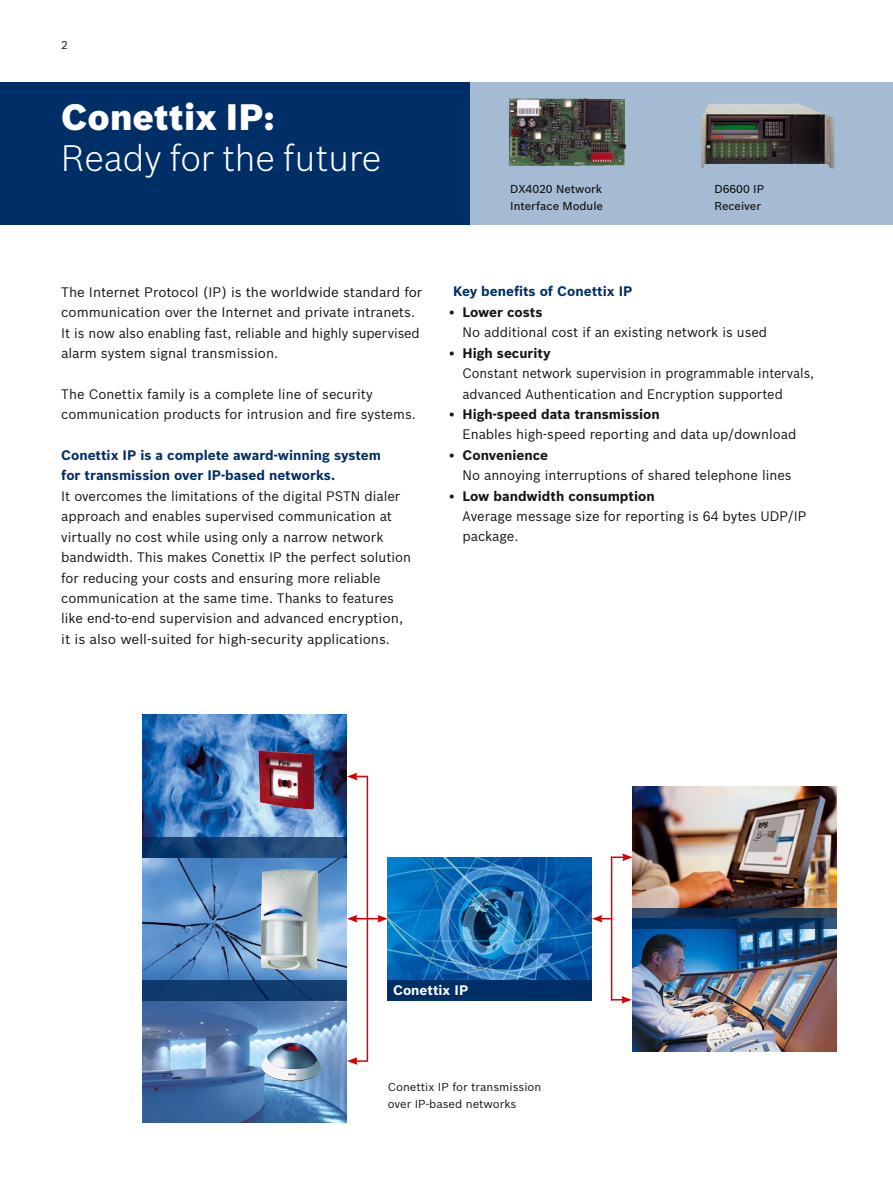
<style>
.page{position:relative;width:893px;height:1191px;background:#fff}
.page>*{position:absolute;margin:0;border:0;box-sizing:border-box;transform-origin:0 0}
.Headline_Light_24_9_6_Bosch_Blue_100{font:300 36px "Bosch Sans";color:#fff}
.Headline_Light_24_9_6_Bosch_Blue_100-2{font:900 36px "Bosch Sans";color:#fff}
.Copy_9_4_8{font:13.5px/20.4px "Bosch Sans";color:#151518}
.Head_Copy_9_4_8_Bosch_Blue_100{font:700 13.5px/20.4px "Bosch Sans";color:#002e67}
.Copy_9_4_8-2{font:13.5px/20.4px "Bosch Sans";color:#151518;scale:.95 1}
.Head_Copy_9_4_8_Black{font:700 13.5px "Bosch Sans";color:#151518}
.Copy_9_4_8-3{font:700 13.5px "Bosch Sans";color:#151518}
.Head_Copy_9_4_8_Bosch_Blue_100-2{font:700 13.5px "Bosch Sans";color:#fff}
.Caption_7_5_4_Black{font:11.25px "Bosch Sans";color:#151518}
.Caption_7_5_4_White{font:500 11.25px "Bosch Sans";color:#151518}
</style>
<div class="page">
<img style="left:388px;top:857px;width:204px;height:123px">
<img style="left:143px;top:857px;width:204px;height:123px">
<svg style="left:143px;top:1000px;width:204px;height:123px;background:#5c83b3"></svg>
<svg style="left:143px;top:714px;width:204px;height:123px;background:#4e7cb4"></svg>
<img style="left:280px;top:754px;width:35px;height:55px">
<img style="left:261px;top:1042px;width:61px;height:39px">
<img style="left:261px;top:869px;width:57px;height:101px">
<hr style="left:367px;top:776px;width:1px;height:285px;background:#d70004">
<svg style="left:347px;top:1057px;width:20px;height:7px"></svg>
<svg style="left:347px;top:772px;width:20px;height:8px"></svg>
<svg style="left:143px;top:837px;width:204px;height:20px;background:#1b4473"></svg>
<div style="left:143px;top:980px;width:204px;height:20px;background:#103c6f"></div>
<div style="left:388px;top:980px;width:204px;height:20px;background:#002e67"></div>
<div style="left:469px;top:82px;width:424px;height:143px;background:#a5bad3"></div>
<img style="left:701px;top:103px;width:134px;height:66px">
<img style="left:509px;top:98px;width:118px;height:68px">
<div style="left:0;top:82px;width:469px;height:143px;background:#002e67"></div>
<img style="left:633px;top:786px;width:204px;height:122px">
<svg style="left:611px;top:996px;width:21px;height:7px"></svg>
<img style="left:633px;top:929px;width:204px;height:122px">
<svg style="left:633px;top:908px;width:204px;height:21px;background:#15355a"></svg>
<svg style="left:347px;top:915px;width:41px;height:7px"></svg>
<svg style="left:592px;top:915px;width:19px;height:7px"></svg>
<hr style="left:611px;top:856px;width:1px;height:144px;background:#d70004">
<svg style="left:611px;top:853px;width:22px;height:8px"></svg>
<p class="Caption_7_5_4_Black" style="left:61px;top:38px;width:8px">2</p>
<p class="Headline_Light_24_9_6_Bosch_Blue_100-2" style="left:61px;top:95px;width:215px">Conettix IP:</p>
<p class="Headline_Light_24_9_6_Bosch_Blue_100" style="left:61px;top:136px;width:321px">Ready for the future</p>
<p class="Caption_7_5_4_White" style="left:510px;top:182px;width:93px">DX4020 Network</p>
<p class="Caption_7_5_4_White" style="left:510px;top:199px;width:94px">Interface Module</p>
<p class="Caption_7_5_4_White" style="left:714px;top:182px;width:51px">D6600 IP</p>
<p class="Caption_7_5_4_White" style="left:714px;top:199px;width:48px">Receiver</p>
<p class="Copy_9_4_8" style="left:61px;top:281px;width:363px">The Internet Protocol (IP) is the worldwide standard for communication over the Internet and private intranets.<br>It is now also enabling fast, reliable and highly supervised alarm system signal transmission.</p>
<p class="Copy_9_4_8" style="left:61px;top:383px;width:313px">The Conettix family is a complete line of security</p>
<p class="Copy_9_4_8" style="left:61px;top:404px;width:356px">communication products for intrusion and fire systems.</p>
<p class="Head_Copy_9_4_8_Bosch_Blue_100" style="left:61px;top:445px;width:321px">Conettix IP is a complete award-winning system for transmission over IP-based networks.</p>
<p class="Copy_9_4_8" style="left:61px;top:485px;width:351px">It overcomes the limitations of the digital PSTN dialer approach and enables supervised communication at virtually no cost while using only a narrow network bandwidth. This makes Conettix IP the perfect solution for reducing your costs and ensuring more reliable communication at the same time. Thanks to features like end-to-end supervision and advanced encryption, it is also well-suited for high-security applications.</p>
<p class="Head_Copy_9_4_8_Bosch_Blue_100" style="left:453px;top:281px;width:181px">Key benefits of Conettix IP</p>
<p class="Head_Copy_9_4_8_Black" style="left:449px;top:303px;width:95px">• Lower costs</p>
<p class="Copy_9_4_8" style="left:463px;top:322px;width:306px">No additional cost if an existing network is used</p>
<p class="Head_Copy_9_4_8_Black" style="left:449px;top:344px;width:103px">• High security</p>
<p class="Copy_9_4_8-2" style="left:463px;top:363px;width:372px">Constant network supervision in programmable intervals, advanced Authentication and Encryption supported</p>
<p class="Copy_9_4_8-3" style="left:449px;top:406px;width:212px">• High-speed data transmission</p>
<p class="Copy_9_4_8" style="left:463px;top:424px;width:335px">Enables high-speed reporting and data up/download</p>
<p class="Head_Copy_9_4_8_Black" style="left:449px;top:446px;width:100px">• Convenience</p>
<p class="Copy_9_4_8" style="left:463px;top:465px;width:331px">No annoying interruptions of shared telephone lines</p>
<p class="Head_Copy_9_4_8_Black" style="left:449px;top:487px;width:207px">• Low bandwidth consumption</p>
<p class="Copy_9_4_8" style="left:463px;top:506px;width:345px">Average message size for reporting is 64 bytes UDP/IP package.</p>
<p class="Head_Copy_9_4_8_Bosch_Blue_100-2" style="left:393px;top:981px;width:77px">Conettix IP</p>
<p class="Caption_7_5_4_Black" style="left:388px;top:1080px;width:155px">Conettix IP for transmission</p>
<p class="Caption_7_5_4_Black" style="left:388px;top:1097px;width:130px">over IP-based networks</p>
</div>
